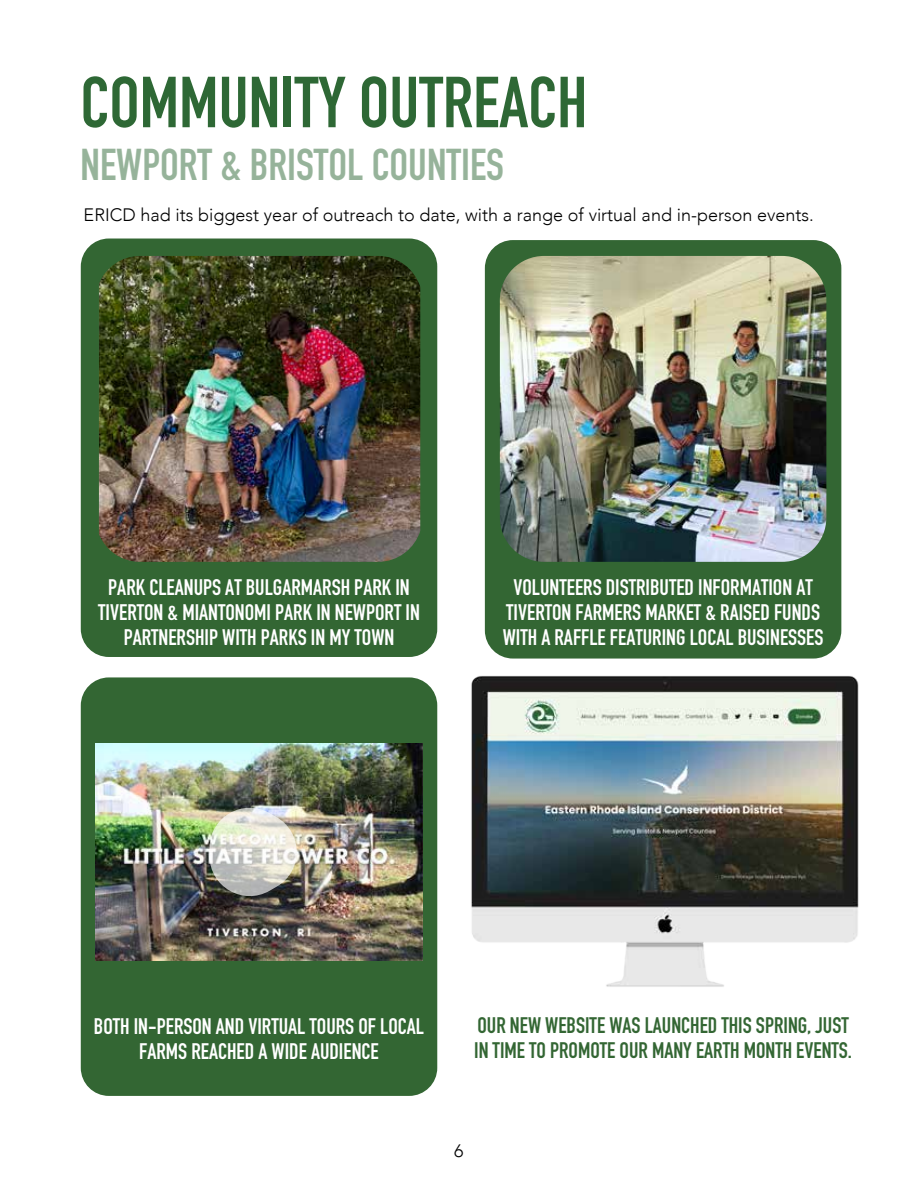
<style>
.page{position:relative;width:918px;height:1188px;background:#fff}
.page>*{position:absolute;margin:0;border:0;box-sizing:border-box;transform-origin:0 0}
.t1{font:700 70.95px "DIN Condensed";color:#2e6835}
.t2{font:700 43.95px "DIN Condensed";color:rgb(46 104 53/.5)}
.t3{font:700 22.2px/25.3px "DIN Condensed";color:#fff;text-align:center}
.t4{font:700 22.2px/25.3px "DIN Condensed";color:#363}
.t5{font:300 18px "Avenir";color:#000}
</style>
<div class="page">
<div style="left:81px;top:677px;width:356px;height:419px;background:#363;border-radius:28px"></div>
<div style="left:81px;top:239px;width:356px;height:418px;background:#363;border-radius:28px"></div>
<img style="left:352px;top:614px;width:507px;height:434px">
<div style="left:485px;top:240px;width:356px;height:419px;background:#363;border-radius:28px"></div>
<img style="left:500px;top:256px;width:326px;height:306px">
<img style="left:99px;top:256px;width:321px;height:306px">
<img style="left:96px;top:744px;width:326px;height:217px">
<img style="left:210px;top:808px;width:87px;height:88px">
<h1 class="t1" style="left:81px;top:55px;width:508px">COMMUNITY OUTREACH</h1>
<h2 class="t2" style="left:81px;top:135px;width:425px">NEWPORT &amp; BRISTOL COUNTIES</h2>
<p class="t5" style="left:84px;top:205px;width:732px">ERICD had its biggest year of outreach to date, with a range of virtual and in-person events.</p>
<p class="t3" style="left:98px;top:574px;width:323px">PARK CLEANUPS AT BULGARMARSH PARK IN<br>TIVERTON &amp; MIANTONOMI PARK IN NEWPORT IN<br>PARTNERSHIP WITH PARKS IN MY TOWN</p>
<p class="t3" style="left:503px;top:574px;width:322px">VOLUNTEERS DISTRIBUTED INFORMATION AT<br>TIVERTON FARMERS MARKET &amp; RAISED FUNDS<br>WITH A RAFFLE FEATURING LOCAL BUSINESSES</p>
<p class="t3" style="left:94px;top:1013px;width:332px">BOTH IN-PERSON AND VIRTUAL TOURS OF LOCAL<br>FARMS REACHED A WIDE AUDIENCE</p>
<p class="t4" style="left:474px;top:1012px;width:379px">OUR NEW WEBSITE WAS LAUNCHED THIS SPRING, JUST<br>IN TIME TO PROMOTE OUR MANY EARTH MONTH EVENTS.</p>
<p class="t5" style="left:454px;top:1140px;width:11px">6</p>
</div>
